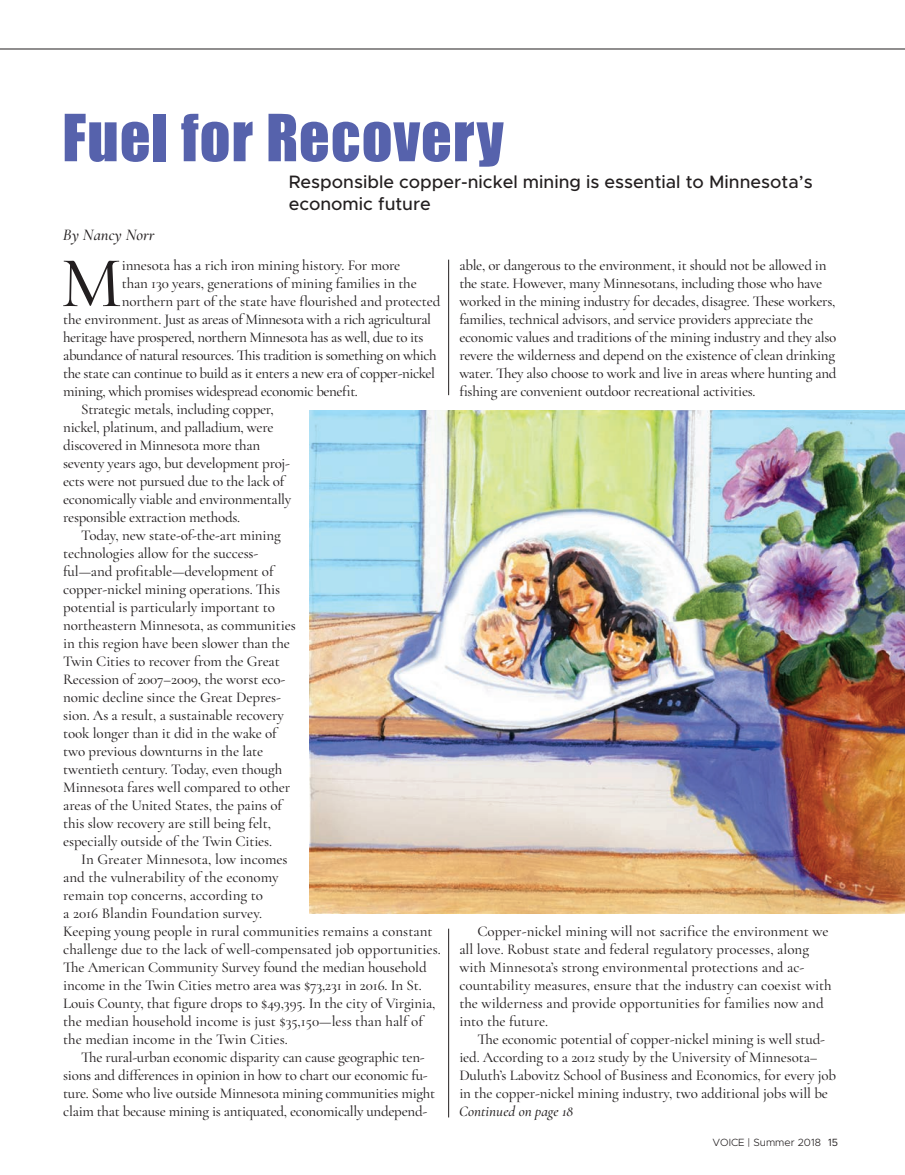
<style>
.page{position:relative;width:905px;height:1175px;background:#fff}
.page>*{position:absolute;margin:0;border:0;box-sizing:border-box;transform-origin:0 0}
.No_Spacing{font:500 72.6px "Cormorant Garamond";color:#231f20}
.t1{font:60px "Impact";letter-spacing:.02em;color:#5662ac}
.No_Spacing-2{font:500 18px/22.5px "Metropolis";color:#231f20}
.t2{font:italic 500 16.5px "Cormorant Garamond";color:#231f20}
.No_Spacing-3{font:500 15px/18px "Cormorant Garamond";color:#231f20}
.No_Spacing-4{font:500 15px/18px "Cormorant Garamond";letter-spacing:-.02em;color:#231f20}
.No_Spacing-5{font:500 15px/18px "Cormorant Garamond";letter-spacing:.025em;color:#231f20}
.No_Spacing-6{font:italic 500 15px "Cormorant Garamond";color:#231f20}
.t3{font:300 10.5px "Metropolis";color:#231f20}
.s1{font-weight:400}
</style>
<div class="page">
<hr style="left:0;top:49px;width:904px;height:1px;background:#231f20">
<img style="left:309px;top:410px;width:595px;height:503px">
<hr style="left:448px;top:260px;width:1px;height:135px;background:#231f20">
<hr style="left:448px;top:928px;width:1px;height:189px;background:#231f20">
<p class="t1" style="left:62px;top:91px;width:443px">Fuel for Recovery</p>
<p class="t2" style="left:63px;top:225px;width:93px">By Nancy Norr</p>
<p class="No_Spacing-2" style="left:289px;top:170px;width:525px">Responsible copper-nickel mining is essential to Minnesota’s economic future</p>
<p class="No_Spacing" style="left:61px;top:238px;width:62px">M</p>
<p class="No_Spacing-3" style="left:122px;top:256px;width:280px">innesota has a rich iron mining history. For more</p>
<p class="No_Spacing-3" style="left:122px;top:274px;width:296px">than 130 years, generations of mining families in the</p>
<p class="No_Spacing-3" style="left:122px;top:292px;width:320px">northern part of the state have flourished and protected</p>
<p class="No_Spacing-3" style="left:63px;top:310px;width:369px">the environment. Just as areas ofMinnesota with a rich agricultural</p>
<p class="No_Spacing-3" style="left:63px;top:328px;width:362px">heritage have prospered, northern Minnesota has as well, due to its</p>
<p class="No_Spacing-3" style="left:63px;top:346px;width:375px">abundance ofnatural resources. This tradition is something on which</p>
<p class="No_Spacing-3" style="left:63px;top:364px;width:373px">the state can continue to build as it enters a new era ofcopper-nickel</p>
<p class="No_Spacing-3" style="left:63px;top:382px;width:296px">mining, which promises widespread economic benefit.</p>
<p class="No_Spacing-5" style="left:63px;top:400px;width:230px;text-indent:18px">Strategic metals, including copper, nickel, platinum, and palladium, were discovered in Minnesota more than seventy years ago, but development proj&shy;ects were not pursued due to the lack of economically viable and environmentally responsible extraction methods.</p>
<p class="No_Spacing-3" style="left:63px;top:526px;width:234px;text-indent:18px">Today, new state-of-the-art mining technologies allow for the success&shy;ful—and profitable—development of copper-nickel mining operations. This potential is particularly important to northeastern Minnesota, as communities in this region have been slower than the Twin Cities to recover from the Great Recession of 2007–2009, the worst eco&shy;nomic decline since the Great Depres&shy;sion. As a result, a sustainable recovery took longer than it did in the wake of two previous downturns in the late twentieth century. Today, even though Minnesota fares well compared to other areas of the United States, the pains of this slow recovery are still being felt, especially outside of the Twin Cities.</p>
<p class="No_Spacing-3" style="left:63px;top:850px;width:379px;text-indent:18px">In Greater Minnesota, low incomes<br>and the vulnerability of the economy<br>remain top concerns, according to<br>a 2016 Blandin Foundation survey.<br>Keeping young people in rural communities remains a constant challenge due to the lack of well-compensated job opportunities.<br>The American Community Survey found the median household income in the Twin Cities metro area was $73,231 in 2016. In St.<br>Louis County, that figure drops to $49,395. In the city of Virginia, the median household income is just $35,150—less than half of the median income in the Twin Cities.</p>
<p class="No_Spacing-5" style="left:63px;top:1048px;width:373px;text-align:center">The rural-urban economic disparity can cause geographic ten&shy;sions and differences in opinion in how to chart our economic fu&shy;ture. Some who live outside Minnesota mining communities might claim that because mining is antiquated, economically undepend-</p>
<p class="No_Spacing-4" style="left:459px;top:256px;width:379px">able, or dangerous to the environment, it should not be allowed in the state. However, many Minnesotans, including those who have worked in the mining industry for decades, disagree. These workers, families, technical advisors, and service providers appreciate the economic values and traditions of the mining industry and they also revere the wilderness and depend on the existence of clean drinking water. They also choose to work and live in areas where hunting and fishing are convenient outdoor recreational activities.</p>
<p class="No_Spacing-3" style="left:459px;top:922px;width:374px;text-indent:18px">Copper-nickel mining will not sacrifice the environment we all love. Robust state and federal regulatory processes, along with Minnesota’s strong environmental protections and ac&shy;countability measures, ensure that the industry can coexist with the wilderness and provide opportunities for families now and into the future.</p>
<p class="No_Spacing-3" style="left:459px;top:1030px;width:378px;text-indent:18px">The economic potential of copper-nickel mining is well stud&shy;ied. According to a 2012 study by the University of Minnesota– Duluth’s Labovitz School of Business and Economics, for every job in the copper-nickel mining industry, two additional jobs will be</p>
<p class="No_Spacing-6" style="left:459px;top:1102px;width:115px">Continued on page 18</p>
<p class="t3" style="left:712px;top:1135px;width:127px">VOICE | Summer 2018 <span class="s1">15</span></p>
</div>
